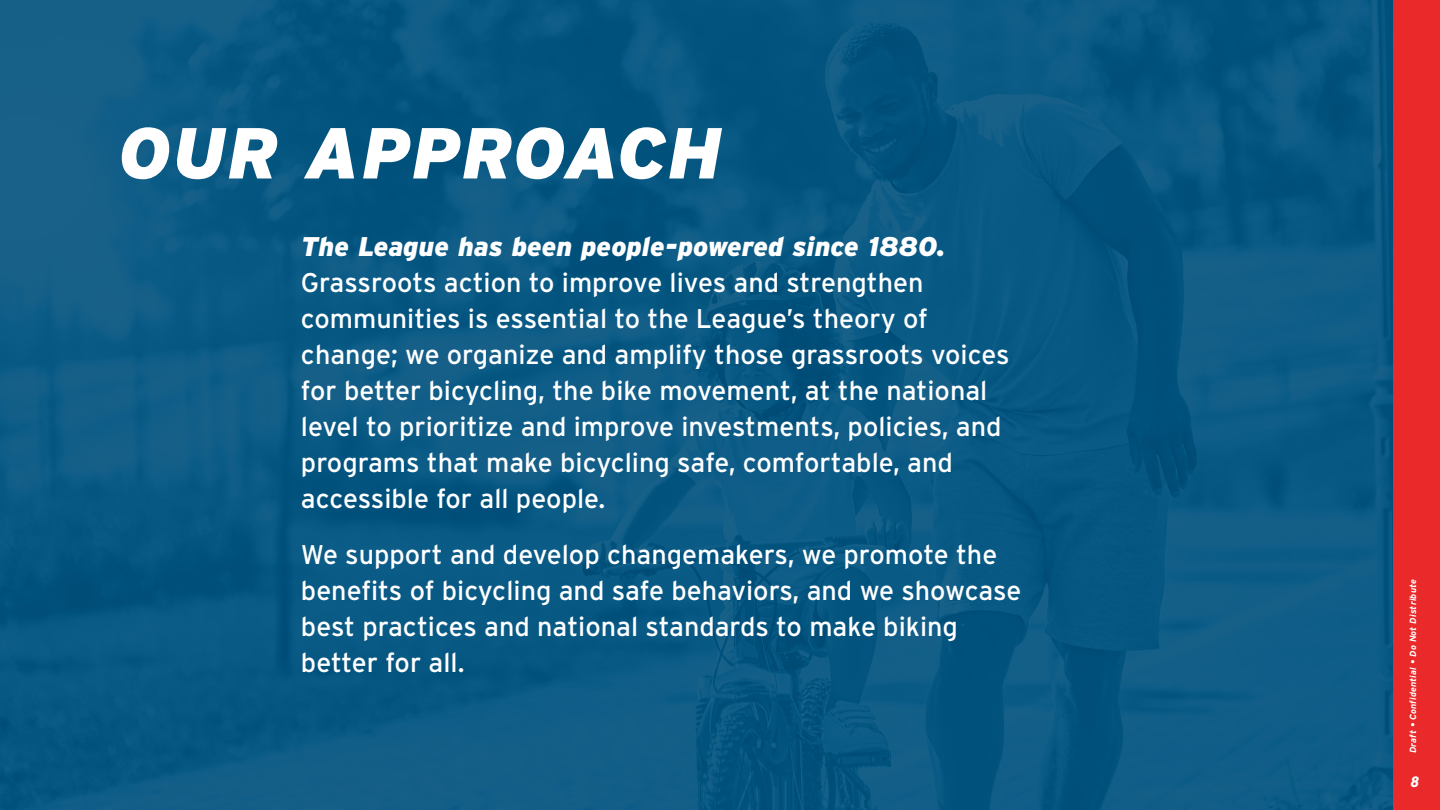
<style>
.page{position:relative;width:1440px;height:810px;background:#fff}
.page>*{position:absolute;margin:0;border:0;box-sizing:border-box;transform-origin:0 0}
.t1{font:italic 900 72px "Interstate";letter-spacing:.02em;color:#fff}
.Med_Para{font:27px/36px "Interstate";color:#fff}
.t2{font:italic 900 15px "Interstate Condensed";color:#fff}
.t3{font:italic 700 9px "Interstate";letter-spacing:.02em;color:#fff}
.s1{font-weight:900;font-style:italic}
</style>
<div class="page">
<img style="left:0;top:0;width:1393px;height:810px">
<div style="left:1393px;top:0;width:47px;height:810px;background:#e9292a"></div>
<p class="t1" style="left:118px;top:112px;width:605px">OUR APPROACH</p>
<p class="Med_Para" style="left:301px;top:228px;width:710px"><span class="s1">The League has been people-powered since 1880.<br></span>Grassroots action to improve lives and strengthen communities is essential to the League’s theory of change; we organize and amplify those grassroots voices for better bicycling, the bike movement, at the national level to prioritize and improve investments, policies, and programs that make bicycling safe, comfortable, and accessible for all people.</p>
<p class="Med_Para" style="left:301px;top:537px;width:722px">We support and develop changemakers, we promote the benefits of bicycling and safe behaviors, and we showcase best practices and national standards to make biking better for all.</p>
<p class="t3" style="left:1408px;top:753px;width:175px;rotate:-90deg">Draft • Confidential • Do Not Distribute</p>
<p class="t2" style="left:1411px;top:773px;width:10px">8</p>
</div>
